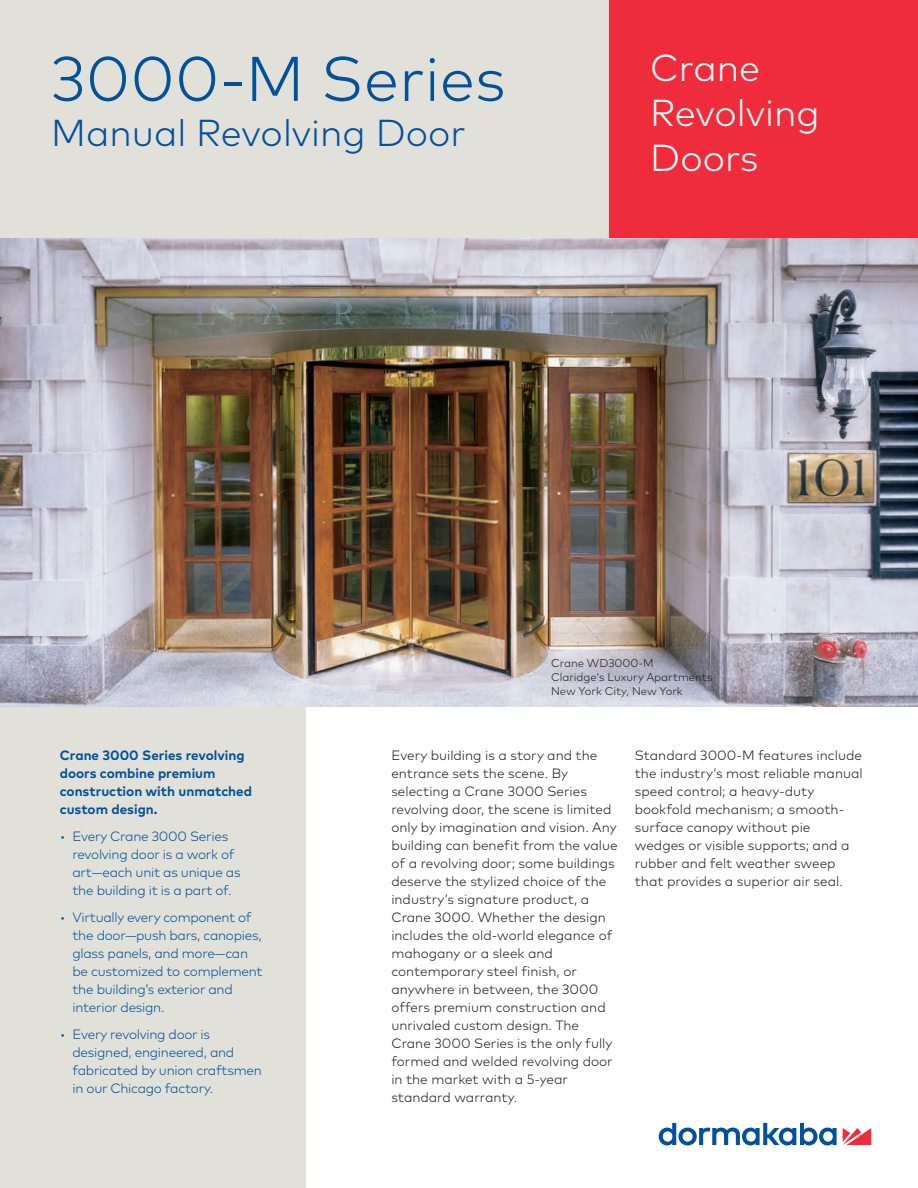
<style>
.page{position:relative;width:918px;height:1188px;background:#fff}
.page>*{position:absolute;margin:0;border:0;box-sizing:border-box;transform-origin:0 0}
.Title_42pt_48pt{font:300 63px "Mark Pro";color:#01519b}
.Title_25pt_30pt{font:300 37.5px/45px "Mark Pro";color:#fff}
.Title_25pt_30pt-2{font:300 37.5px "Mark Pro";color:#01519b}
.Body_Text_9pt_12pt{font:300 13.5px/18px "Mark Pro";color:#231f20}
.t1{font:300 13.5px/18px "Mark Pro";letter-spacing:-.02em;color:#01519b}
.Paragraph_Title_9pt{font:700 13.5px/18px "Mark Pro";color:#01519b}
.Caption_Number_7_5pt{font:300 11.25px/14.2px "Mark Pro";color:#231f20}
</style>
<div class="page">
<div style="left:0;top:699px;width:306px;height:489px;background:#e2e1d9"></div>
<div style="left:0;top:0;width:624px;height:238px;background:#e2e1d9"></div>
<div style="left:610px;top:0;width:308px;height:247px;background:#ee2c3b"></div>
<img style="left:0;top:238px;width:918px;height:468px">
<svg style="left:843px;top:1128px;width:28px;height:17px"></svg>
<svg style="left:659px;top:1123px;width:178px;height:22px"></svg>
<p class="Title_42pt_48pt" style="left:51px;top:32px;width:456px">3000-M Series</p>
<p class="Title_25pt_30pt-2" style="left:51px;top:105px;width:416px">Manual Revolving Door</p>
<p class="Title_25pt_30pt" style="left:650px;top:42px;width:171px">Crane<br>Revolving<br>Doors</p>
<p class="Caption_Number_7_5pt" style="left:551px;top:655px;width:163px">Crane WD3000-M<br>Claridge‘s Luxury Apartments<br>New York City, New York</p>
<p class="Paragraph_Title_9pt" style="left:60px;top:746px;width:194px">Crane 3000 Series revolving doors combine premium construction with unmatched custom design.</p>
<p class="t1" style="left:72px;top:827px;width:170px;text-indent:-13px">• Every Crane 3000 Series revolving door is a work of art—each unit as unique as the building it is a part of.</p>
<p class="t1" style="left:72px;top:908px;width:192px;text-indent:-13px">• Virtually every component of the door—push bars, canopies, glass panels, and more—can be customized to complement the building’s exterior and interior design.</p>
<p class="t1" style="left:72px;top:1025px;width:191px;text-indent:-13px">• Every revolving door is designed, engineered, and fabricated by union craftsmen in our Chicago factory.</p>
<p class="Body_Text_9pt_12pt" style="left:391px;top:746px;width:228px">Every building is a story and the entrance sets the scene. By selecting a Crane 3000 Series revolving door, the scene is limited only by imagination and vision. Any building can benefit from the value of a revolving door; some buildings deserve the stylized choice of the industry’s signature product, a<br>Crane 3000. Whether the design includes the old-world elegance of mahogany or a sleek and contemporary steel finish, or anywhere in between, the 3000 offers premium construction and unrivaled custom design. The<br>Crane 3000 Series is the only fully formed and welded revolving door in the market with a 5-year standard warranty.</p>
<p class="Body_Text_9pt_12pt" style="left:635px;top:746px;width:229px">Standard 3000-M features include the industry’s most reliable manual speed control; a heavy-duty bookfold mechanism; a smooth&shy;surface canopy without pie wedges or visible supports; and a rubber and felt weather sweep that provides a superior air seal.</p>
</div>
